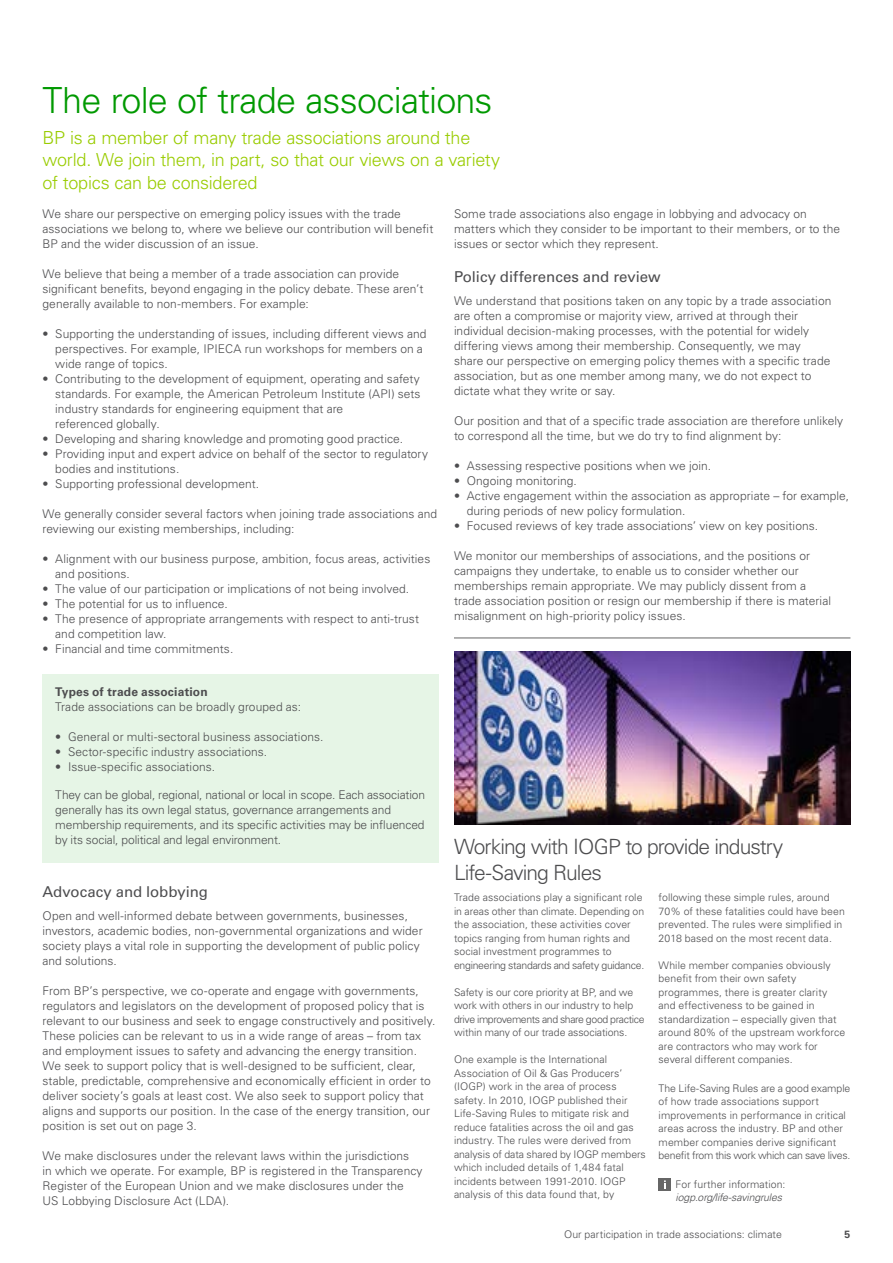
<style>
.page{position:relative;width:893px;height:1263px;background:#fff}
.page>*{position:absolute;margin:0;border:0;box-sizing:border-box;transform-origin:0 0}
._02_Page_Heading{font:300 36px "Univers GT";letter-spacing:-.025em;color:#090}
._02a_Sub_Heading_Lev{font:300 21px/26.2px "Univers GT";letter-spacing:-.045em;color:#4d4d4f}
._03_Stand_First{font:300 18px/22.5px "Univers GT";letter-spacing:-.015em;color:#9c0}
._02_Sub_Heading_Leve{font:15px "Univers GT";color:#4d4d4f}
._04_Body_Copy{font:300 12px/15px "Univers GT";letter-spacing:.005em;color:#4d4d4f}
._06_Body_Copy_Headin{font:700 12px "Univers GT";letter-spacing:.015em;color:#4d4d4f}
._04a_Body_Copy_sml{font:300 10.5px/13.5px "Univers GT";letter-spacing:.005em;color:#4d4d4f}
._04_Body_Copy-2{font:300 10.5px/13.5px "Univers GT";letter-spacing:.005em;color:#4d4d4f}
._04a_Body_Copy_sml-2{font:italic 300 10.5px/13.5px "Univers GT";letter-spacing:-.015em;color:#4d4d4f}
.t1{font:700 10.5px "Univers GT";color:#4d4d4f}
.s1{font-style:normal}
</style>
<div class="page">
<div style="left:659px;top:1178px;width:12px;height:13px;background:#666"></div>
<svg style="left:664px;top:1180px;width:2px;height:9px"></svg>
<div style="left:43px;top:674px;width:396px;height:188px;background:#e6f5e6"></div>
<img style="left:454px;top:651px;width:396px;height:174px">
<hr style="left:454px;top:638px;width:396px;height:1px;background:#666">
<p class="_02_Page_Heading" style="left:43px;top:78px;width:452px">The role of trade associations</p>
<p class="_03_Stand_First" style="left:43px;top:126px;width:459px">BP is a member of many trade associations around the world. We join them, in part, so that our views on a variety of topics can be considered</p>
<p class="_04_Body_Copy" style="left:43px;top:206px;width:392px">We share our perspective on emerging policy issues with the trade associations we belong to, where we believe our contribution will benefit<br>BP and the wider discussion of an issue.</p>
<p class="_04_Body_Copy" style="left:43px;top:266px;width:382px">We believe that being a member of a trade association can provide significant benefits, beyond engaging in the policy debate. These aren’t generally available to non-members. For example:</p>
<p class="_04_Body_Copy" style="left:55px;top:326px;width:373px;text-indent:-13px">• Supporting the understanding of issues, including different views and perspectives. For example, IPIECA run workshops for members on a wide range of topics.</p>
<p class="_04_Body_Copy" style="left:55px;top:371px;width:367px;text-indent:-13px">• Contributing to the development of equipment, operating and safety standards. For example, the American Petroleum Institute (API) sets industry standards for engineering equipment that are<br>referenced globally.</p>
<p class="_04_Body_Copy" style="left:43px;top:431px;width:362px">• Developing and sharing knowledge and promoting good practice.</p>
<p class="_04_Body_Copy" style="left:55px;top:446px;width:374px;text-indent:-13px">• Providing input and expert advice on behalf of the sector to regulatory bodies and institutions.</p>
<p class="_04_Body_Copy" style="left:43px;top:476px;width:218px">• Supporting professional development.</p>
<p class="_04_Body_Copy" style="left:43px;top:506px;width:396px">We generally consider several factors when joining trade associations and reviewing our existing memberships, including:</p>
<p class="_04_Body_Copy" style="left:55px;top:551px;width:377px;text-indent:-13px">• Alignment with our business purpose, ambition, focus areas, activities and positions.</p>
<p class="_04_Body_Copy" style="left:43px;top:581px;width:368px">• The value of our participation or implications of not being involved.</p>
<p class="_04_Body_Copy" style="left:43px;top:596px;width:187px">• The potential for us to influence.</p>
<p class="_04_Body_Copy" style="left:55px;top:611px;width:365px;text-indent:-13px">• The presence of appropriate arrangements with respect to anti-trust and competition law.</p>
<p class="_04_Body_Copy" style="left:43px;top:641px;width:192px">• Financial and time commitments.</p>
<p class="_04_Body_Copy" style="left:454px;top:206px;width:388px">Some trade associations also engage in lobbying and advocacy on matters which they consider to be important to their members, or to the issues or sector which they represent.</p>
<p class="_02_Sub_Heading_Leve" style="left:454px;top:268px;width:208px">Policy differences and review</p>
<p class="_04_Body_Copy" style="left:454px;top:293px;width:379px">We understand that positions taken on any topic by a trade association are often a compromise or majority view, arrived at through their individual decision-making processes, with the potential for widely differing views among their membership. Consequently, we may share our perspective on emerging policy themes with a specific trade association, but as one member among many, we do not expect to dictate what they write or say.</p>
<p class="_04_Body_Copy" style="left:454px;top:413px;width:391px">Our position and that of a specific trade association are therefore unlikely to correspond all the time, but we do try to find alignment by:</p>
<p class="_04_Body_Copy" style="left:454px;top:458px;width:259px">• Assessing respective positions when we join.</p>
<p class="_04_Body_Copy" style="left:454px;top:473px;width:124px">• Ongoing monitoring.</p>
<p class="_04_Body_Copy" style="left:467px;top:488px;width:384px;text-indent:-13px">• Active engagement within the association as appropriate – for example, during periods of new policy formulation.</p>
<p class="_04_Body_Copy" style="left:454px;top:518px;width:366px">• Focused reviews of key trade associations’ view on key positions.</p>
<p class="_04_Body_Copy" style="left:454px;top:548px;width:379px">We monitor our memberships of associations, and the positions or campaigns they undertake, to enable us to consider whether our memberships remain appropriate. We may publicly dissent from a trade association position or resign our membership if there is material misalignment on high-priority policy issues.</p>
<p class="_06_Body_Copy_Headin" style="left:55px;top:684px;width:154px">Types of trade association</p>
<p class="_04_Body_Copy" style="left:55px;top:699px;width:247px">Trade associations can be broadly grouped as:</p>
<p class="_04_Body_Copy" style="left:55px;top:729px;width:270px">• General or multi-sectoral business associations.</p>
<p class="_04_Body_Copy" style="left:55px;top:744px;width:213px">• Sector-specific industry associations.</p>
<p class="_04_Body_Copy" style="left:55px;top:759px;width:161px">• Issue-specific associations.</p>
<p class="_04_Body_Copy" style="left:55px;top:787px;width:371px">They can be global, regional, national or local in scope. Each association generally has its own legal status, governance arrangements and membership requirements, and its specific activities may be influenced by its social, political and legal environment.</p>
<p class="_02_Sub_Heading_Leve" style="left:43px;top:883px;width:167px">Advocacy and lobbying</p>
<p class="_04_Body_Copy" style="left:43px;top:908px;width:382px">Open and well-informed debate between governments, businesses, investors, academic bodies, non-governmental organizations and wider society plays a vital role in supporting the development of public policy and solutions.</p>
<p class="_04_Body_Copy" style="left:43px;top:983px;width:394px">From BP’s perspective, we co-operate and engage with governments, regulators and legislators on the development of proposed policy that is relevant to our business and seek to engage constructively and positively.<br>These policies can be relevant to us in a wide range of areas – from tax and employment issues to safety and advancing the energy transition.<br>We seek to support policy that is well-designed to be sufficient, clear, stable, predictable, comprehensive and economically efficient in order to deliver society’s goals at least cost. We also seek to support policy that aligns and supports our position. In the case of the energy transition, our position is set out on page 3.</p>
<p class="_04_Body_Copy" style="left:43px;top:1148px;width:382px">We make disclosures under the relevant laws within the jurisdictions<br>in which we operate. For example, BP is registered in the Transparency Register of the European Union and we make disclosures under the US Lobbying Disclosure Act (LDA).</p>
<p class="_02a_Sub_Heading_Lev" style="left:454px;top:833px;width:331px">Working with IOGP to provide industry<br>Life-Saving Rules</p>
<p class="_04a_Body_Copy_sml" style="left:454px;top:891px;width:192px">Trade associations play a significant role in areas other than climate. Depending on the association, these activities cover topics ranging from human rights and social investment programmes to engineering standards and safety guidance.</p>
<p class="_04a_Body_Copy_sml" style="left:454px;top:985px;width:192px">Safety is our core priority at BP, and we work with others in our industry to help drive improvements and share good practice within many of our trade associations.</p>
<p class="_04a_Body_Copy_sml" style="left:454px;top:1053px;width:193px">One example is the International Association of Oil &amp; Gas Producers’ (IOGP) work in the area of process safety. In 2010, IOGP published their Life-Saving Rules to mitigate risk and reduce fatalities across the oil and gas industry. The rules were derived from analysis of data shared by IOGP members which included details of 1,484 fatal incidents between 1991-2010. IOGP analysis of this data found that, by</p>
<p class="_04a_Body_Copy_sml" style="left:659px;top:891px;width:188px">following these simple rules, around 70% of these fatalities could have been prevented. The rules were simplified in 2018 based on the most recent data.</p>
<p class="_04a_Body_Copy_sml" style="left:659px;top:958px;width:188px">While member companies obviously benefit from their own safety programmes, there is greater clarity and effectiveness to be gained in standardization – especially given that around 80% of the upstream workforce are contractors who may work for several different companies.</p>
<p class="_04_Body_Copy-2" style="left:659px;top:1081px;width:193px">The Life-Saving Rules are a good example of how trade associations support improvements in performance in critical areas across the industry. BP and other member companies derive significant benefit from this work which can save lives.</p>
<p class="_04a_Body_Copy_sml-2" style="left:676px;top:1177px;width:111px"><span class="s1">For further information: </span>iogp.org/life‑savingrules</p>
<p class="_04a_Body_Copy_sml" style="left:564px;top:1227px;width:219px">Our participation in trade associations: climate</p>
<p class="t1" style="left:845px;top:1228px;width:7px">5</p>
</div>
